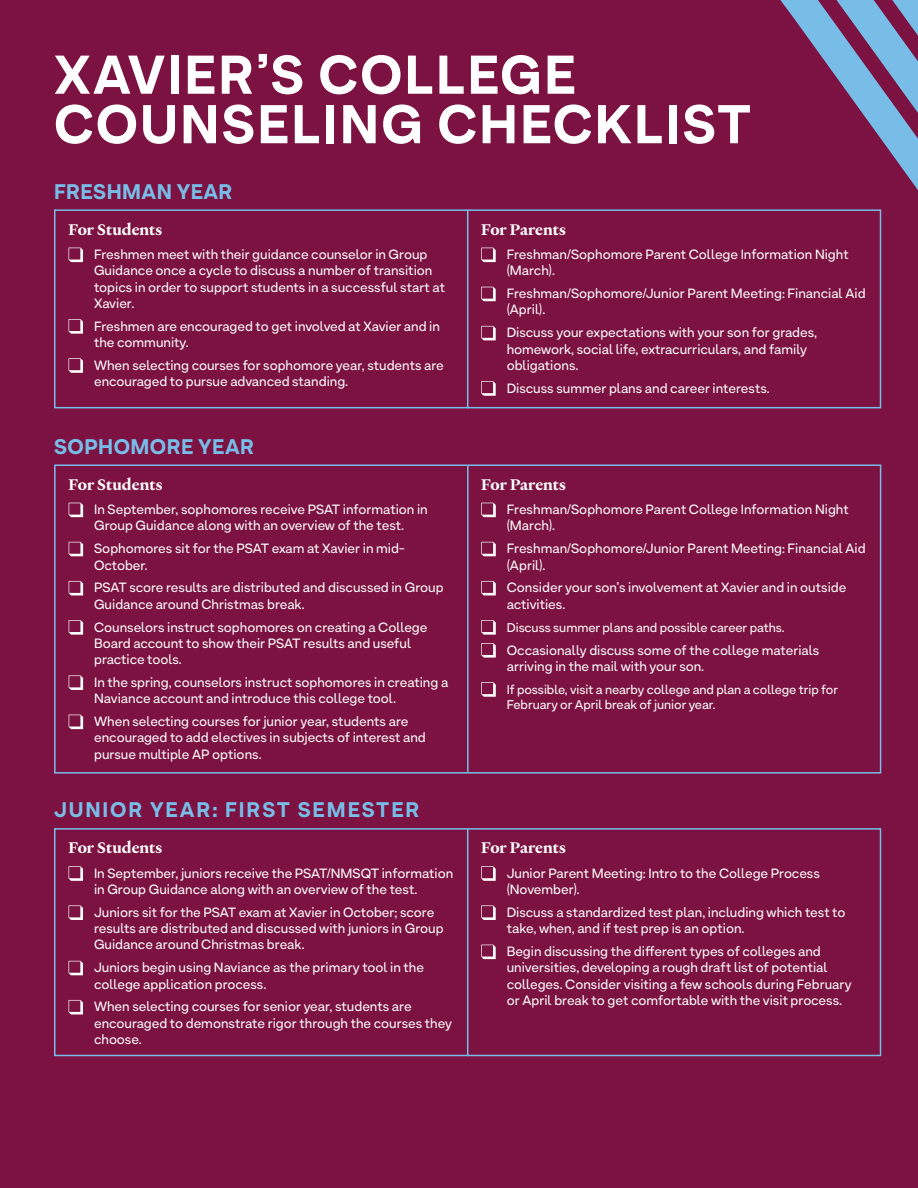
<style>
.page{position:relative;width:918px;height:1188px;background:#7b1241}
.page>*{position:absolute;margin:0;border:0;box-sizing:border-box;transform-origin:0 0}
.t1{font:800 54px/49.5px "Armin Grotesk";letter-spacing:.04em;color:#fff}
.Year_Heading__Blue{font:800 21px "Armin Grotesk";letter-spacing:.02em;color:#78bde8}
.Year_Heading__Blue-2{font:800 21px "Armin Grotesk";letter-spacing:.09em;color:#78bde8}
.Bullet_Heading{font:700 16.5px "Heldane Text";color:#fff}
.Bullet_Style{font:13.5px/16.2px "Armin Grotesk";color:#fff}
.text{font:13.5px/16.2px "Armin Grotesk";color:#fff}
.Bullet_Style-2{font:12.75px/15.3px "Armin Grotesk";letter-spacing:-.005em;color:#fff}
</style>
<div class="page">
<svg style="left:780px;top:0;width:138px;height:190px"></svg>
<div style="left:54px;top:209px;width:827px;height:199px;border:2px solid #78bde8"></div>
<div style="left:54px;top:464px;width:827px;height:310px;border:2px solid #78bde8"></div>
<div style="left:54px;top:828px;width:827px;height:228px;border:2px solid #78bde8"></div>
<hr style="left:467px;top:210px;width:1px;height:198px;background:#78bde8">
<hr style="left:467px;top:465px;width:2px;height:307px;background:#78bde8">
<hr style="left:467px;top:829px;width:1px;height:227px;background:#78bde8">
<svg style="left:69px;top:248px;width:14px;height:14px"></svg>
<svg style="left:69px;top:319px;width:14px;height:15px"></svg>
<svg style="left:69px;top:358px;width:14px;height:15px"></svg>
<svg style="left:481px;top:248px;width:15px;height:14px"></svg>
<svg style="left:481px;top:287px;width:15px;height:14px"></svg>
<svg style="left:481px;top:326px;width:15px;height:14px"></svg>
<svg style="left:481px;top:381px;width:15px;height:15px"></svg>
<svg style="left:69px;top:503px;width:14px;height:14px"></svg>
<svg style="left:69px;top:542px;width:14px;height:14px"></svg>
<svg style="left:69px;top:581px;width:14px;height:14px"></svg>
<svg style="left:69px;top:620px;width:14px;height:15px"></svg>
<svg style="left:69px;top:675px;width:14px;height:15px"></svg>
<svg style="left:69px;top:715px;width:14px;height:14px"></svg>
<svg style="left:481px;top:503px;width:15px;height:14px"></svg>
<svg style="left:481px;top:542px;width:15px;height:14px"></svg>
<svg style="left:481px;top:581px;width:15px;height:14px"></svg>
<svg style="left:481px;top:620px;width:15px;height:15px"></svg>
<svg style="left:481px;top:643px;width:15px;height:15px"></svg>
<svg style="left:481px;top:682px;width:15px;height:15px"></svg>
<svg style="left:69px;top:866px;width:14px;height:15px"></svg>
<svg style="left:69px;top:905px;width:14px;height:15px"></svg>
<svg style="left:69px;top:961px;width:14px;height:14px"></svg>
<svg style="left:69px;top:1000px;width:14px;height:14px"></svg>
<svg style="left:481px;top:866px;width:15px;height:15px"></svg>
<svg style="left:481px;top:905px;width:15px;height:15px"></svg>
<svg style="left:481px;top:945px;width:15px;height:14px"></svg>
<p class="t1" style="left:54px;top:49px;width:699px">XAVIER’S COLLEGE<br>COUNSELING CHECKLIST</p>
<p class="Year_Heading__Blue" style="left:54px;top:178px;width:180px">FRESHMAN YEAR</p>
<p class="Bullet_Heading" style="left:69px;top:219px;width:95px">For Students</p>
<p class="text" style="left:94px;top:246px;width:353px">Freshmen meet with their guidance counselor in Group Guidance once a cycle to discuss a number of transition topics in order to support students in a successful start at Xavier.</p>
<p class="text" style="left:94px;top:318px;width:347px">Freshmen are encouraged to get involved at Xavier and in the community.</p>
<p class="text" style="left:94px;top:357px;width:351px">When selecting courses for sophomore year, students are encouraged to pursue advanced standing.</p>
<p class="Year_Heading__Blue" style="left:54px;top:433px;width:202px">SOPHOMORE YEAR</p>
<p class="Bullet_Heading" style="left:69px;top:474px;width:95px">For Students</p>
<p class="Bullet_Style" style="left:94px;top:501px;width:335px">In September, sophomores receive PSAT information in<br>Group Guidance along with an overview of the test.</p>
<p class="Bullet_Style" style="left:94px;top:540px;width:313px">Sophomores sit for the PSAT exam at Xavier in mid-<br>October.</p>
<p class="Bullet_Style" style="left:94px;top:579px;width:351px">PSAT score results are distributed and discussed in Group<br>Guidance around Christmas break.</p>
<p class="Bullet_Style" style="left:94px;top:619px;width:335px">Counselors instruct sophomores on creating a College<br>Board account to show their PSAT results and useful practice tools.</p>
<p class="Bullet_Style" style="left:94px;top:674px;width:356px">In the spring, counselors instruct sophomores in creating a<br>Naviance account and introduce this college tool.</p>
<p class="Bullet_Style" style="left:94px;top:713px;width:333px">When selecting courses for junior year, students are encouraged to add electives in subjects of interest and pursue multiple AP options.</p>
<p class="Year_Heading__Blue-2" style="left:54px;top:797px;width:367px">JUNIOR YEAR: FIRST SEMESTER</p>
<p class="Bullet_Heading" style="left:69px;top:837px;width:95px">For Students</p>
<p class="Bullet_Style" style="left:94px;top:865px;width:361px">In September, juniors receive the PSAT/NMSQT information in Group Guidance along with an overview of the test.</p>
<p class="Bullet_Style" style="left:94px;top:904px;width:351px">Juniors sit for the PSAT exam at Xavier in October; score results are distributed and discussed with juniors in Group<br>Guidance around Christmas break.</p>
<p class="Bullet_Style" style="left:94px;top:959px;width:332px">Juniors begin using Naviance as the primary tool in the college application process.</p>
<p class="Bullet_Style" style="left:94px;top:998px;width:360px">When selecting courses for senior year, students are encouraged to demonstrate rigor through the courses they choose.</p>
<p class="Bullet_Heading" style="left:481px;top:219px;width:86px">For Parents</p>
<p class="text" style="left:507px;top:246px;width:344px">Freshman/Sophomore Parent College Information Night (March).</p>
<p class="text" style="left:507px;top:285px;width:360px">Freshman/Sophomore/Junior Parent Meeting: Financial Aid (April).</p>
<p class="text" style="left:507px;top:324px;width:312px">Discuss your expectations with your son for grades, homework, social life, extracurriculars, and family obligations.</p>
<p class="Bullet_Style" style="left:507px;top:380px;width:265px">Discuss summer plans and career interests.</p>
<p class="Bullet_Heading" style="left:481px;top:474px;width:86px">For Parents</p>
<p class="Bullet_Style" style="left:507px;top:501px;width:344px">Freshman/Sophomore Parent College Information Night (March).</p>
<p class="Bullet_Style" style="left:507px;top:540px;width:360px">Freshman/Sophomore/Junior Parent Meeting: Financial Aid (April).</p>
<p class="Bullet_Style" style="left:507px;top:579px;width:341px">Consider your son’s involvement at Xavier and in outside activities.</p>
<p class="Bullet_Style-2" style="left:507px;top:619px;width:279px">Discuss summer plans and possible career paths.</p>
<p class="Bullet_Style" style="left:507px;top:641px;width:314px">Occasionally discuss some of the college materials arriving in the mail with your son.</p>
<p class="Bullet_Style-2" style="left:507px;top:681px;width:333px">If possible, visit a nearby college and plan a college trip for<br>February or April break of junior year.</p>
<p class="Bullet_Heading" style="left:481px;top:837px;width:86px">For Parents</p>
<p class="Bullet_Style" style="left:507px;top:865px;width:315px">Junior Parent Meeting: Intro to the College Process (November).</p>
<p class="Bullet_Style" style="left:507px;top:904px;width:340px">Discuss a standardized test plan, including which test to take, when, and if test prep is an option.</p>
<p class="Bullet_Style" style="left:507px;top:943px;width:346px">Begin discussing the different types of colleges and universities, developing a rough draft list of potential colleges. Consider visiting a few schools during February or April break to get comfortable with the visit process.</p>
</div>
